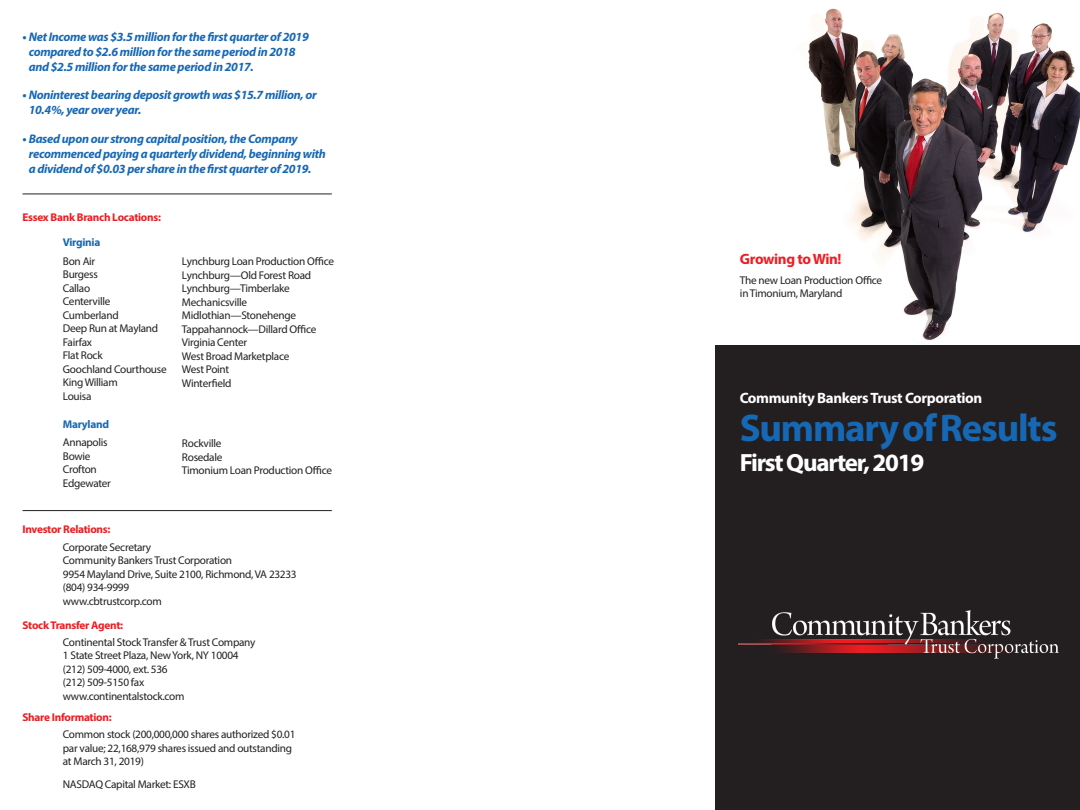
<style>
.page{position:relative;width:1080px;height:810px;background:#fff}
.page>*{position:absolute;margin:0;border:0;box-sizing:border-box;transform-origin:0 0}
.t1{font:700 38.75px "Myriad Pro";letter-spacing:-.03em;color:#1768b4}
.t2{font:700 25px "Myriad Pro";letter-spacing:-.05em;color:#fff}
.t3{font:700 15px "Myriad Pro";letter-spacing:-.025em;color:#fff}
.t4{font:700 15px "Myriad Pro";letter-spacing:-.025em;color:#ee1d23}
.t5{font:italic 700 12.5px/15px "Myriad Pro";letter-spacing:-.025em;color:#1768b4}
.t6{font:11.25px/13.5px "Myriad Pro";letter-spacing:-.025em;color:#231f20}
.t7{font:700 11.25px "Myriad Pro";letter-spacing:-.025em;color:#ee1d23}
.t8{font:700 11.25px "Myriad Pro";letter-spacing:-.025em;color:#1768b4}
</style>
<div class="page">
<div style="left:716px;top:0;width:364px;height:810px;background:#231f20"></div>
<img style="left:738px;top:610px;width:321px;height:49px">
<hr style="left:22px;top:194px;width:310px;height:1px;background:#231f20">
<hr style="left:22px;top:510px;width:310px;height:1px;background:#231f20">
<img style="left:716px;top:0;width:364px;height:344px">
<p class="t5" style="left:29px;top:29px;width:282px;text-indent:-6px">• Net Income was $3.5 million for the first quarter of 2019 compared to $2.6 million for the same period in 2018 and $2.5 million for the same period in 2017.</p>
<p class="t5" style="left:29px;top:87px;width:289px;text-indent:-6px">• Noninterest bearing deposit growth was $15.7 million, or<br>10.4%, year over year.</p>
<p class="t5" style="left:29px;top:131px;width:299px;text-indent:-6px">• Based upon our strong capital position, the Company recommenced paying a quarterly dividend, beginning with a dividend of $0.03 per share in the first quarter of 2019.</p>
<p class="t7" style="left:22px;top:209px;width:140px">Essex Bank Branch Locations:</p>
<p class="t8" style="left:63px;top:235px;width:39px">Virginia</p>
<p class="t6" style="left:63px;top:254px;width:105px">Bon Air<br>Burgess<br>Callao<br>Centerville<br>Cumberland<br>Deep Run at Mayland<br>Fairfax<br>Flat Rock<br>Goochland Courthouse<br>King William<br>Louisa</p>
<p class="t6" style="left:182px;top:254px;width:154px">Lynchburg Loan Production Office<br>Lynchburg—Old Forest Road<br>Lynchburg—Timberlake<br>Mechanicsville<br>Midlothian—Stonehenge<br>Tappahannock—Dillard Office<br>Virginia Center<br>West Broad Marketplace<br>West Point<br>Winterfield</p>
<p class="t8" style="left:63px;top:417px;width:48px">Maryland</p>
<p class="t6" style="left:63px;top:436px;width:50px">Annapolis<br>Bowie<br>Crofton<br>Edgewater</p>
<p class="t6" style="left:182px;top:437px;width:152px">Rockville<br>Rosedale<br>Timonium Loan Production Office</p>
<p class="t7" style="left:23px;top:521px;width:89px">Investor Relations:</p>
<p class="t6" style="left:63px;top:540px;width:235px">Corporate Secretary<br>Community Bankers Trust Corporation<br>9954 Mayland Drive, Suite 2100, Richmond, VA 23233 (804) 934-9999<br>www.cbtrustcorp.com</p>
<p class="t6" style="left:63px;top:635px;width:194px">Continental Stock Transfer &amp; Trust Company<br>1 State Street Plaza, New York, NY 10004 (212) 509-4000, ext. 536<br>(212) 509-5150 fax www.continentalstock.com</p>
<p class="t6" style="left:63px;top:728px;width:234px">Common stock (200,000,000 shares authorized $0.01 par value; 22,168,979 shares issued and outstanding at March 31, 2019)</p>
<p class="t6" style="left:63px;top:777px;width:135px">NASDAQ Capital Market: ESXB</p>
<p class="t7" style="left:23px;top:618px;width:102px">Stock Transfer Agent:</p>
<p class="t7" style="left:23px;top:710px;width:91px">Share Information:</p>
<h3 class="t4" style="left:740px;top:250px;width:103px">Growing to Win!</h3>
<p class="t6" style="left:740px;top:274px;width:144px;line-height:12.5px">The new Loan Production Office in Timonium, Maryland</p>
<h3 class="t3" style="left:740px;top:388px;width:244px">Community Bankers Trust Corporation</h3>
<h1 class="t1" style="left:740px;top:402px;width:319px">Summary of Results</h1>
<h2 class="t2" style="left:740px;top:446px;width:186px">First Quarter, 2019</h2>
</div>
